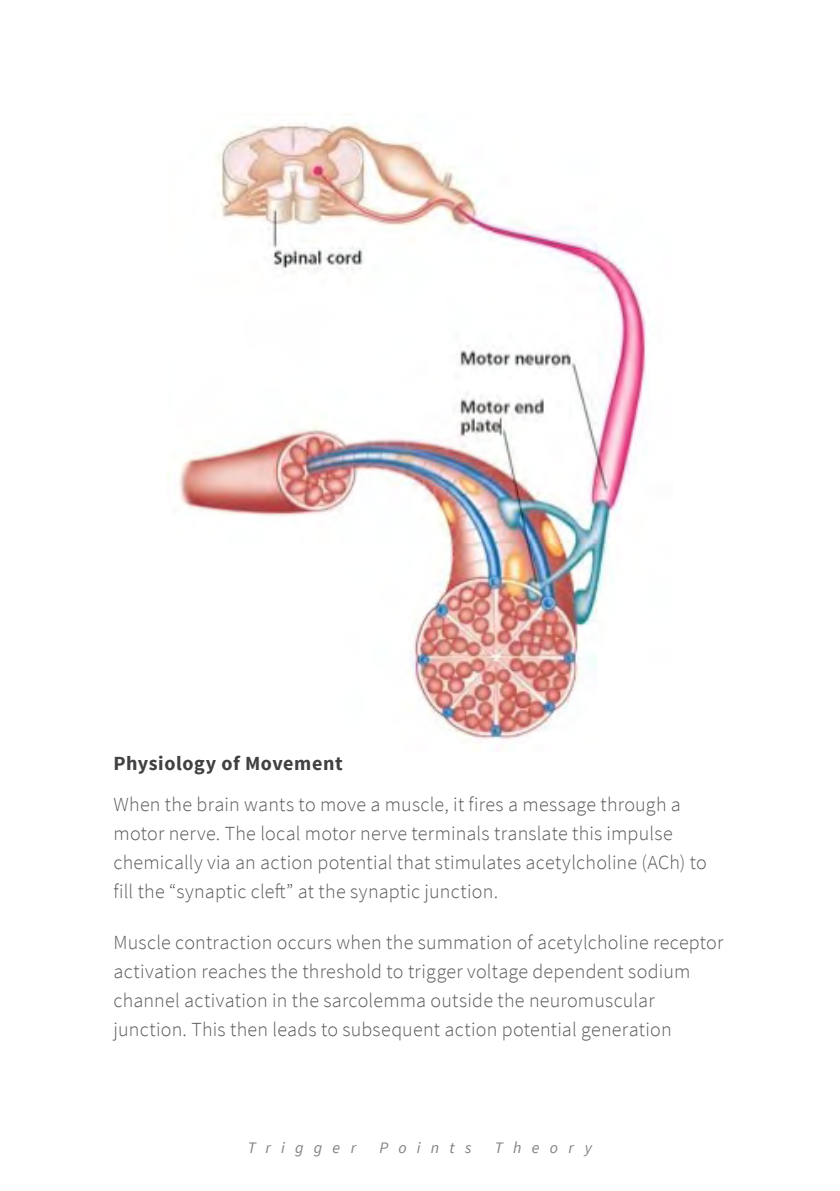
<style>
.page{position:relative;width:840px;height:1191px;background:#fff}
.page>*{position:absolute;margin:0;border:0;box-sizing:border-box;transform-origin:0 0}
.t1{font:300 20px/29px "Source Sans Pro";letter-spacing:.01em;color:#58595b}
.t2{font:700 20px "Source Sans Pro";letter-spacing:.03em;color:#414042}
.t3{font:italic 16px "Source Sans Pro";letter-spacing:.64em;color:#808285}
</style>
<div class="page">
<img style="left:167px;top:113px;width:480px;height:638px">
<p class="t2" style="left:113px;top:750px;width:230px">Physiology of Movement</p>
<p class="t1" style="left:113px;top:789px;width:594px">When the brain wants to move a muscle, it fires a message through a motor nerve. The local motor nerve terminals translate this impulse chemically via an action potential that stimulates acetylcholine (ACh) to fill the “synaptic cleft” at the synaptic junction.</p>
<p class="t1" style="left:113px;top:927px;width:611px">Muscle contraction occurs when the summation of acetylcholine receptor activation reaches the threshold to trigger voltage dependent sodium channel activation in the sarcolemma outside the neuromuscular junction. This then leads to subsequent action potential generation</p>
<p class="t3" style="left:248px;top:1137px;width:110px">Trigger</p>
<p class="t3" style="left:379px;top:1137px;width:94px">Points</p>
<p class="t3" style="left:494px;top:1137px;width:98px">Theory</p>
</div>
